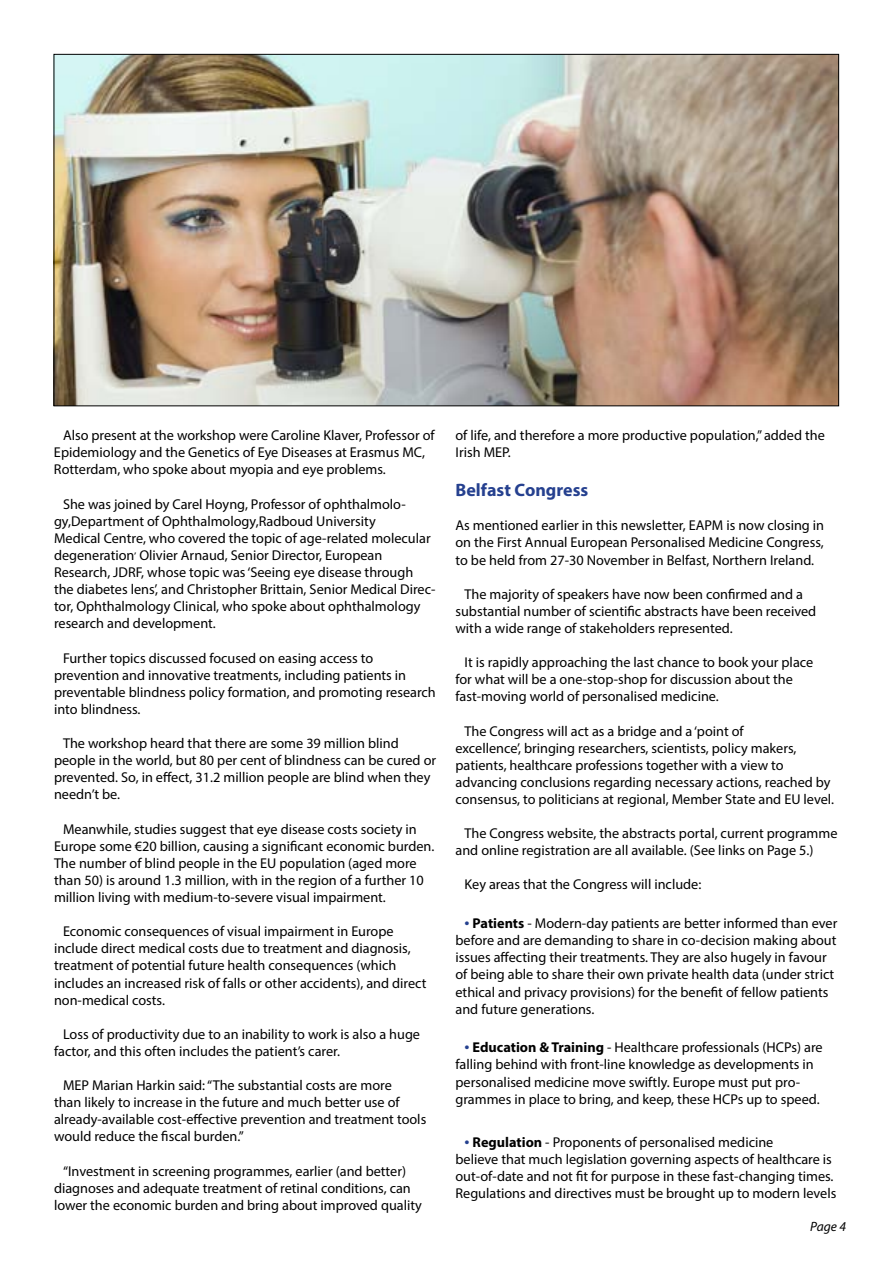
<style>
.page{position:relative;width:893px;height:1263px;background:#fff}
.page>*{position:absolute;margin:0;border:0;box-sizing:border-box;transform-origin:0 0}
.t1{font:700 18px "Myriad Pro";color:#25408f}
.t2{font:14.25px/17.1px "Myriad Pro";color:#000}
.t3{font:italic 13.5px "Myriad Pro";color:#000}
.s1{font-size:18px;color:#25408f}
.s2{font-weight:700}
</style>
<div class="page">
<img style="left:56px;top:56px;width:781px;height:348px">
<p class="t2" style="left:54px;top:427px;width:382px;text-indent:9px">Also present at the workshop were Caroline Klaver, Professor of<br>Epidemiology and the Genetics of Eye Diseases at Erasmus MC,<br>Rotterdam, who spoke about myopia and eye problems.</p>
<p class="t2" style="left:54px;top:495px;width:383px;text-indent:9px">She was joined by Carel Hoyng, Professor of ophthalmolo&shy;gy,Department of Ophthalmology,Radboud University<br>Medical Centre, who covered the topic of age-related molecular degeneration, Olivier Arnaud, Senior Director, European Research, JDRF, whose topic was ‘Seeing eye disease through the diabetes lens’, and Christopher Brittain, Senior Medical Direc&shy;tor, Ophthalmology Clinical, who spoke about ophthalmology research and development.</p>
<p class="t2" style="left:54px;top:649px;width:383px;text-indent:9px">Further topics discussed focused on easing access to prevention and innovative treatments, including patients in preventable blindness policy formation, and promoting research into blindness.</p>
<p class="t2" style="left:54px;top:734px;width:384px;text-indent:9px">The workshop heard that there are some 39 million blind people in the world, but 80 per cent of blindness can be cured or prevented. So, in effect, 31.2 million people are blind when they needn’t be.</p>
<p class="t2" style="left:54px;top:820px;width:382px;text-indent:9px">Meanwhile, studies suggest that eye disease costs society in Europe some €20 billion, causing a significant economic burden.<br>The number of blind people in the EU population (aged more than 50) is around 1.3 million, with in the region of a further 10 million living with medium-to-severe visual impairment.</p>
<p class="t2" style="left:54px;top:923px;width:374px;text-indent:9px">Economic consequences of visual impairment in Europe include direct medical costs due to treatment and diagnosis, treatment of potential future health consequences (which includes an increased risk of falls or other accidents), and direct non-medical costs.</p>
<p class="t2" style="left:54px;top:1025px;width:368px;text-indent:9px">Loss of productivity due to an inability to work is also a huge factor, and this often includes the patient’s carer.</p>
<p class="t2" style="left:54px;top:1076px;width:374px;text-indent:9px">MEP Marian Harkin said: “The substantial costs are more<br>than likely to increase in the future and much better use of already-available cost-effective prevention and treatment tools would reduce the fiscal burden.”</p>
<p class="t2" style="left:54px;top:1162px;width:369px;text-indent:9px">“Investment in screening programmes, earlier (and better) diagnoses and adequate treatment of retinal conditions, can lower the economic burden and bring about improved quality</p>
<p class="t2" style="left:455px;top:427px;width:371px">of life, and therefore a more productive population,” added the<br>Irish MEP.</p>
<p class="t1" style="left:455px;top:478px;width:134px">Belfast Congress</p>
<p class="t2" style="left:455px;top:517px;width:370px;text-align:justify">As mentioned earlier in this newsletter, EAPM is now closing in on the First Annual European Personalised Medicine Congress, to be held from 27-30 November in Belfast, Northern Ireland.</p>
<p class="t2" style="left:455px;top:585px;width:362px;text-indent:9px">The majority of speakers have now been confirmed and a substantial number of scientific abstracts have been received with a wide range of stakeholders represented.</p>
<p class="t2" style="left:455px;top:653px;width:359px;text-indent:9px">It is rapidly approaching the last chance to book your place for what will be a one-stop-shop for discussion about the fast-moving world of personalised medicine.</p>
<p class="t2" style="left:455px;top:722px;width:380px;text-indent:9px">The Congress will act as a bridge and a ‘point of<br>excellence’, bringing researchers, scientists, policy makers, patients, healthcare professions together with a view to advancing conclusions regarding necessary actions, reached by consensus, to politicians at regional, Member State and EU level.</p>
<p class="t2" style="left:455px;top:824px;width:384px;text-indent:9px">The Congress website, the abstracts portal, current programme and online registration are all available. (See links on Page 5.)</p>
<p class="t2" style="left:464px;top:876px;width:238px">Key areas that the Congress will include:</p>
<p class="t2" style="left:455px;top:914px;width:383px;text-indent:9px"><span class="s1">•</span> <span class="s2">Patients</span> - Modern-day patients are better informed than ever before and are demanding to share in co-decision making about issues affecting their treatments. They are also hugely in favour of being able to share their own private health data (under strict ethical and privacy provisions) for the benefit of fellow patients and future generations.</p>
<p class="t2" style="left:455px;top:1039px;width:369px;text-indent:9px"><span class="s1">•</span> <span class="s2">Education &amp; Training</span> - Healthcare professionals (HCPs) are falling behind with front-line knowledge as developments in personalised medicine move swiftly. Europe must put pro&shy;grammes in place to bring, and keep, these HCPs up to speed.</p>
<p class="t2" style="left:455px;top:1133px;width:382px;text-indent:9px"><span class="s1">•</span> <span class="s2">Regulation</span> - Proponents of personalised medicine<br>believe that much legislation governing aspects of healthcare is out-of-date and not fit for purpose in these fast-changing times.<br>Regulations and directives must be brought up to modern levels</p>
<p class="t3" style="left:810px;top:1218px;width:37px">Page 4</p>
</div>
